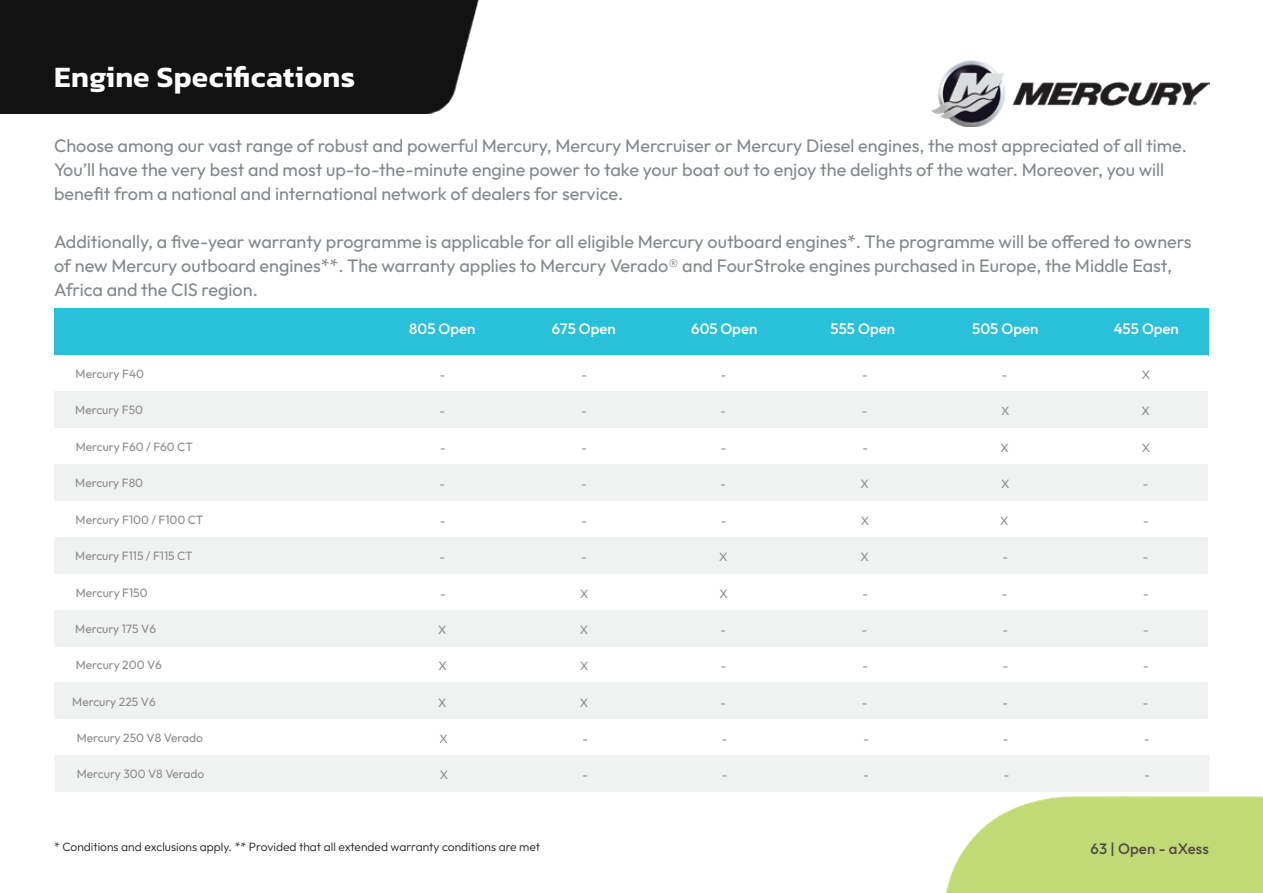
<style>
.page{position:relative;width:1263px;height:893px;background:#fff}
.page>*{position:absolute;margin:0;border:0;box-sizing:border-box;transform-origin:0 0}
.t1{font:600 30px "Kanit";letter-spacing:.01em;color:#fff}
.t2{font:100 18px/24px "Outfit";color:#83888b}
.t3{font:100 15px "Outfit";color:#fff}
.t4{font:100 15px "Outfit";letter-spacing:.01em;color:#524a47}
.t5{font:100 12px "Outfit";color:#8c8b8b}
.t6{font:100 12px "Outfit";color:#231f20}
</style>
<div class="page">
<img style="left:946px;top:796px;width:317px;height:97px">
<img style="left:931px;top:60px;width:278px;height:67px">
<div style="left:0;top:0;width:479px;height:113px;background:#131212"></div>
<div style="left:54px;top:308px;width:1155px;height:48px;background:#29c0da"></div>
<div style="left:54px;top:355px;width:1154px;height:36px;background:#fff"></div>
<div style="left:54px;top:391px;width:1153px;height:37px;background:#f0f1f1"></div>
<div style="left:54px;top:464px;width:1153px;height:37px;background:#f0f1f1"></div>
<div style="left:54px;top:537px;width:1153px;height:37px;background:#f0f1f1"></div>
<div style="left:56px;top:755px;width:1153px;height:36px;background:#f0f1f1"></div>
<div style="left:54px;top:610px;width:1153px;height:36px;background:#f0f1f1"></div>
<div style="left:54px;top:683px;width:1153px;height:36px;background:#f0f1f1"></div>
<h1 class="t1" style="left:54px;top:54px;width:302px">Engine Specifications</h1>
<p class="t2" style="left:54px;top:133px;width:1134px">Choose among our vast range of robust and powerful Mercury, Mercury Mercruiser or Mercury Diesel engines, the most appreciated of all time.<br>You’ll have the very best and most up-to-the-minute engine power to take your boat out to enjoy the delights of the water. Moreover, you will benefit from a national and international network of dealers for service.</p>
<p class="t2" style="left:54px;top:229px;width:1139px">Additionally, a five-year warranty programme is applicable for all eligible Mercury outboard engines*. The programme will be offered to owners of new Mercury outboard engines**. The warranty applies to Mercury Verado® and FourStroke engines purchased in Europe, the Middle East,<br>Africa and the CIS region.</p>
<p class="t5" style="left:76px;top:367px;width:70px">Mercury F40</p>
<p class="t3" style="left:409px;top:320px;width:68px">805 Open</p>
<p class="t3" style="left:552px;top:320px;width:65px">675 Open</p>
<p class="t3" style="left:691px;top:320px;width:68px">605 Open</p>
<p class="t3" style="left:831px;top:320px;width:66px">555 Open</p>
<p class="t3" style="left:972px;top:320px;width:68px">505 Open</p>
<p class="t3" style="left:1114px;top:320px;width:67px">455 Open</p>
<p class="t5" style="left:440px;top:368px;width:7px">-</p>
<p class="t5" style="left:581px;top:368px;width:7px">-</p>
<p class="t5" style="left:721px;top:368px;width:7px">-</p>
<p class="t5" style="left:862px;top:368px;width:7px">-</p>
<p class="t5" style="left:1002px;top:368px;width:7px">-</p>
<p class="t5" style="left:1142px;top:368px;width:10px">X</p>
<p class="t5" style="left:75px;top:403px;width:69px">Mercury F50</p>
<p class="t5" style="left:440px;top:404px;width:7px">-</p>
<p class="t5" style="left:581px;top:404px;width:7px">-</p>
<p class="t5" style="left:720px;top:404px;width:7px">-</p>
<p class="t5" style="left:862px;top:404px;width:7px">-</p>
<p class="t5" style="left:1001px;top:404px;width:10px">X</p>
<p class="t5" style="left:1141px;top:404px;width:10px">X</p>
<p class="t5" style="left:76px;top:440px;width:119px">Mercury F60 / F60 CT</p>
<p class="t5" style="left:440px;top:441px;width:7px">-</p>
<p class="t5" style="left:581px;top:441px;width:7px">-</p>
<p class="t5" style="left:721px;top:441px;width:7px">-</p>
<p class="t5" style="left:862px;top:441px;width:7px">-</p>
<p class="t5" style="left:1000px;top:441px;width:10px">X</p>
<p class="t5" style="left:1142px;top:441px;width:10px">X</p>
<p class="t5" style="left:75px;top:476px;width:69px">Mercury F80</p>
<p class="t5" style="left:440px;top:477px;width:7px">-</p>
<p class="t5" style="left:581px;top:477px;width:7px">-</p>
<p class="t5" style="left:720px;top:477px;width:7px">-</p>
<p class="t5" style="left:860px;top:477px;width:10px">X</p>
<p class="t5" style="left:1001px;top:477px;width:10px">X</p>
<p class="t5" style="left:1143px;top:477px;width:7px">-</p>
<p class="t5" style="left:76px;top:513px;width:129px">Mercury F100 / F100 CT</p>
<p class="t5" style="left:440px;top:514px;width:7px">-</p>
<p class="t5" style="left:581px;top:514px;width:7px">-</p>
<p class="t5" style="left:721px;top:514px;width:7px">-</p>
<p class="t5" style="left:861px;top:514px;width:10px">X</p>
<p class="t5" style="left:1000px;top:514px;width:10px">X</p>
<p class="t5" style="left:1143px;top:514px;width:7px">-</p>
<p class="t5" style="left:75px;top:549px;width:119px">Mercury F115 / F115 CT</p>
<p class="t5" style="left:440px;top:550px;width:7px">-</p>
<p class="t5" style="left:581px;top:550px;width:7px">-</p>
<p class="t5" style="left:719px;top:550px;width:10px">X</p>
<p class="t5" style="left:860px;top:550px;width:10px">X</p>
<p class="t5" style="left:1002px;top:550px;width:7px">-</p>
<p class="t5" style="left:1143px;top:550px;width:7px">-</p>
<p class="t5" style="left:76px;top:586px;width:73px">Mercury F150</p>
<p class="t5" style="left:440px;top:587px;width:7px">-</p>
<p class="t5" style="left:580px;top:587px;width:10px">X</p>
<p class="t5" style="left:719px;top:587px;width:10px">X</p>
<p class="t5" style="left:862px;top:587px;width:7px">-</p>
<p class="t5" style="left:1002px;top:587px;width:7px">-</p>
<p class="t5" style="left:1143px;top:587px;width:7px">-</p>
<p class="t5" style="left:75px;top:622px;width:82px">Mercury 175 V6</p>
<p class="t5" style="left:438px;top:623px;width:10px">X</p>
<p class="t5" style="left:580px;top:623px;width:10px">X</p>
<p class="t5" style="left:720px;top:623px;width:7px">-</p>
<p class="t5" style="left:862px;top:623px;width:7px">-</p>
<p class="t5" style="left:1002px;top:623px;width:7px">-</p>
<p class="t5" style="left:1143px;top:623px;width:7px">-</p>
<p class="t5" style="left:76px;top:658px;width:88px">Mercury 200 V6</p>
<p class="t5" style="left:439px;top:659px;width:10px">X</p>
<p class="t5" style="left:580px;top:659px;width:10px">X</p>
<p class="t5" style="left:721px;top:659px;width:7px">-</p>
<p class="t5" style="left:862px;top:659px;width:7px">-</p>
<p class="t5" style="left:1003px;top:659px;width:7px">-</p>
<p class="t5" style="left:1143px;top:659px;width:7px">-</p>
<p class="t5" style="left:72px;top:695px;width:85px">Mercury 225 V6</p>
<p class="t5" style="left:438px;top:696px;width:10px">X</p>
<p class="t5" style="left:580px;top:696px;width:10px">X</p>
<p class="t5" style="left:720px;top:696px;width:7px">-</p>
<p class="t5" style="left:862px;top:696px;width:7px">-</p>
<p class="t5" style="left:1002px;top:696px;width:7px">-</p>
<p class="t5" style="left:1143px;top:696px;width:7px">-</p>
<p class="t5" style="left:77px;top:731px;width:128px">Mercury 250 V8 Verado</p>
<p class="t5" style="left:440px;top:732px;width:10px">X</p>
<p class="t5" style="left:582px;top:732px;width:7px">-</p>
<p class="t5" style="left:722px;top:732px;width:7px">-</p>
<p class="t5" style="left:863px;top:732px;width:7px">-</p>
<p class="t5" style="left:1003px;top:732px;width:7px">-</p>
<p class="t5" style="left:1144px;top:732px;width:7px">-</p>
<p class="t5" style="left:77px;top:767px;width:129px">Mercury 300 V8 Verado</p>
<p class="t5" style="left:440px;top:768px;width:10px">X</p>
<p class="t5" style="left:582px;top:768px;width:7px">-</p>
<p class="t5" style="left:722px;top:768px;width:7px">-</p>
<p class="t5" style="left:863px;top:768px;width:7px">-</p>
<p class="t5" style="left:1004px;top:768px;width:7px">-</p>
<p class="t5" style="left:1144px;top:768px;width:7px">-</p>
<p class="t6" style="left:54px;top:840px;width:487px">* Conditions and exclusions apply. ** Provided that all extended warranty conditions are met</p>
<p class="t4" style="left:1090px;top:840px;width:120px">63 | Open - aXess</p>
</div>
